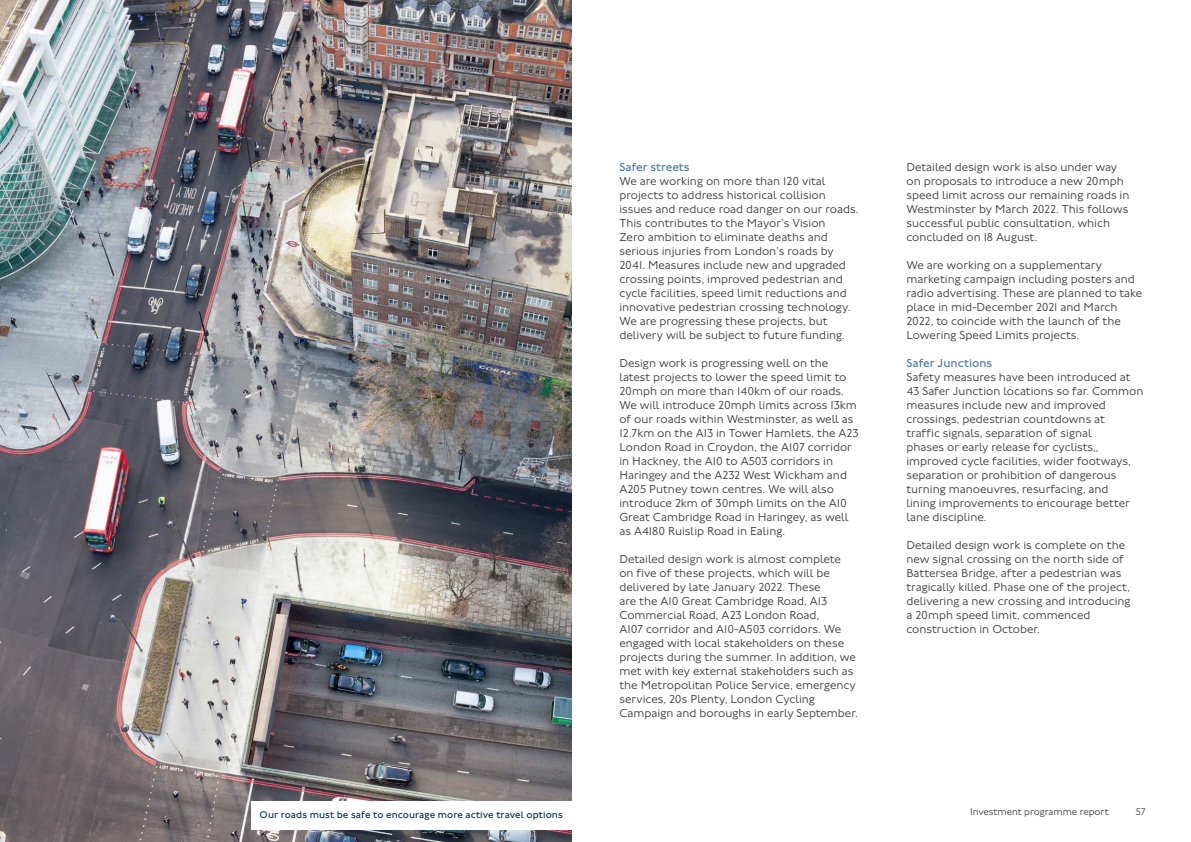
<style>
.page{position:relative;width:1191px;height:842px;background:#fff}
.page>*{position:absolute;margin:0;border:0;box-sizing:border-box;transform-origin:0 0}
.Body_12_14_P{font:300 12px/14px "Johnston 100";color:#3c3c3b}
.Body_Sub-heading_12_14_Blue_H5{font:12px "Johnston 100";color:#4d77a4}
.PictureCaption_10_12_P{font:10px "Johnston 100";letter-spacing:.005em;color:#002f60}
.t1{font:300 10px "Johnston 100";color:#3c3c3b}
</style>
<div class="page">
<img style="left:0;top:0;width:571px;height:842px">
<div style="left:251px;top:801px;width:320px;height:28px;background:#fff"></div>
<h5 class="Body_Sub-heading_12_14_Blue_H5" style="left:619px;top:161px;width:72px">Safer streets</h5>
<p class="Body_12_14_P" style="left:619px;top:175px;width:240px">We are working on more than 120 vital projects to address historical collision issues and reduce road danger on our roads.<br>This contributes to the Mayor’s Vision<br>Zero ambition to eliminate deaths and serious injuries from London’s roads by 2041. Measures include new and upgraded crossing points, improved pedestrian and cycle facilities, speed limit reductions and innovative pedestrian crossing technology.<br>We are progressing these projects, but delivery will be subject to future funding.</p>
<p class="Body_12_14_P" style="left:619px;top:357px;width:240px">Design work is progressing well on the latest projects to lower the speed limit to 20mph on more than 140km of our roads.<br>We will introduce 20mph limits across 13km of our roads within Westminster, as well as 12.7km on the A13 in Tower Hamlets, the A23<br>London Road in Croydon, the A107 corridor in Hackney, the A10 to A503 corridors in Haringey and the A232 West Wickham and A205 Putney town centres. We will also introduce 2km of 30mph limits on the A10<br>Great Cambridge Road in Haringey, as well as A4180 Ruislip Road in Ealing.</p>
<p class="Body_12_14_P" style="left:619px;top:553px;width:240px">Detailed design work is almost complete on five of these projects, which will be delivered by late January 2022. These<br>are the A10 Great Cambridge Road, A13<br>Commercial Road, A23 London Road,<br>A107 corridor and A10-A503 corridors. We engaged with local stakeholders on these projects during the summer. In addition, we met with key external stakeholders such as the Metropolitan Police Service, emergency services, 20s Plenty, London Cycling Campaign and boroughs in early September.</p>
<p class="Body_12_14_P" style="left:906px;top:161px;width:225px">Detailed design work is also under way on proposals to introduce a new 20mph speed limit across our remaining roads in Westminster by March 2022. This follows successful public consultation, which concluded on 18 August.</p>
<p class="Body_12_14_P" style="left:906px;top:259px;width:237px">We are working on a supplementary marketing campaign including posters and radio advertising. These are planned to take place in mid-December 2021 and March 2022, to coincide with the launch of the Lowering Speed Limits projects.</p>
<h5 class="Body_Sub-heading_12_14_Blue_H5" style="left:906px;top:357px;width:87px">Safer Junctions</h5>
<p class="Body_12_14_P" style="left:906px;top:371px;width:238px">Safety measures have been introduced at 43 Safer Junction locations so far. Common measures include new and improved crossings, pedestrian countdowns at<br>traffic signals, separation of signal<br>phases or early release for cyclists,, improved cycle facilities, wider footways, separation or prohibition of dangerous turning manoeuvres, resurfacing, and<br>lining improvements to encourage better lane discipline.</p>
<p class="Body_12_14_P" style="left:906px;top:539px;width:226px">Detailed design work is complete on the new signal crossing on the north side of Battersea Bridge, after a pedestrian was tragically killed. Phase one of the project, delivering a new crossing and introducing a 20mph speed limit, commenced construction in October.</p>
<p class="PictureCaption_10_12_P" style="left:260px;top:809px;width:305px">Our roads must be safe to encourage more active travel options</p>
<p class="t1" style="left:970px;top:807px;width:140px">Investment programme report</p>
<p class="t1" style="left:1135px;top:807px;width:11px">57</p>
</div>
